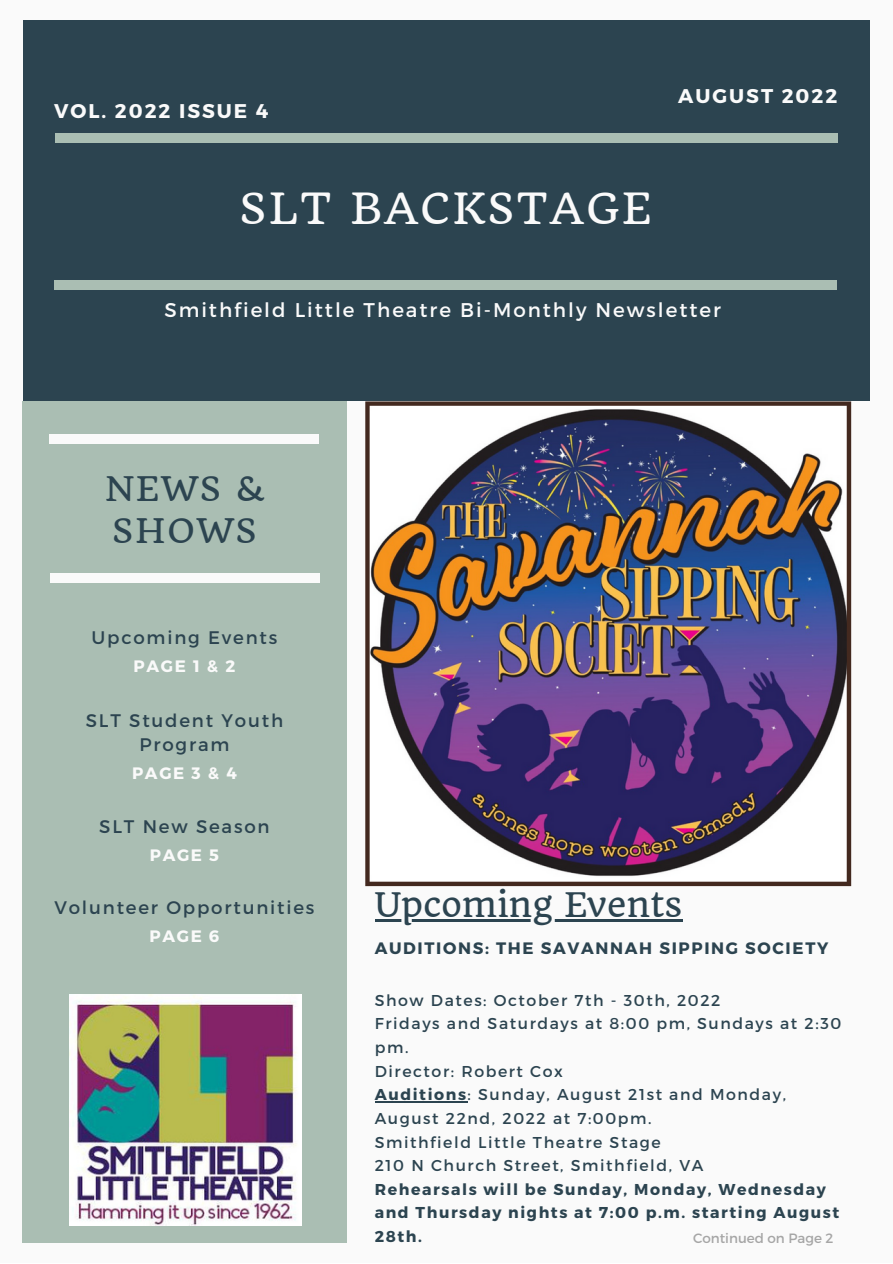
<style>
.page{position:relative;width:893px;height:1264px;background:#fff}
.page>*{position:absolute;margin:0;border:0;box-sizing:border-box;transform-origin:0 0}
.t1{font:42px "Quando";letter-spacing:.05em;color:#fafafa}
.t2{font:33px "Quando";color:#2c4450}
.t3{font:33px/41.5px "Quando";letter-spacing:.05em;color:#2c4450}
.t4{font:19.8px "Montserrat";letter-spacing:.1em;color:#fafafa}
.t5{font:700 19.8px "Montserrat";letter-spacing:.1em;color:#fafafa}
.t6{font:18.15px/24.8px "Montserrat";letter-spacing:.1em;color:#2c4450;text-align:center}
.t7{font:700 16.5px "Montserrat";letter-spacing:.1em;color:#2c4450}
.t8{font:700 16.5px "Montserrat";letter-spacing:.1em;color:#fafafa}
.t9{font:15.75px/23.5px "Montserrat";letter-spacing:.1em;color:#2c4450}
.t10{font:700 15.75px/23.5px "Montserrat";letter-spacing:.1em;color:#2c4450}
.t11{font:13.5px "Montserrat";color:#a6a6a6}
.s1{font-weight:700}
</style>
<div class="page">
<div style="left:0;top:0;width:892px;height:1262px;background:#fafafa"></div>
<div style="left:23px;top:20px;width:846px;height:380px;background:#2c4450"></div>
<div style="left:23px;top:401px;width:323px;height:841px;background:#aabeb3"></div>
<div style="left:55px;top:133px;width:782px;height:9px;background:#aabeb3"></div>
<div style="left:54px;top:280px;width:782px;height:9px;background:#aabeb3"></div>
<div style="left:49px;top:435px;width:270px;height:9px;background:#fafafa"></div>
<div style="left:50px;top:573px;width:270px;height:9px;background:#fafafa"></div>
<img style="left:69px;top:994px;width:232px;height:231px">
<hr style="left:375px;top:919px;width:307px;height:2px;background:#2c4450">
<hr style="left:375px;top:1101px;width:92px;height:1px;background:#2c4450">
<svg style="left:365px;top:401px;width:486px;height:485px"></svg>
<p class="t5" style="left:54px;top:98px;width:216px">VOL. 2022 ISSUE 4</p>
<p class="t5" style="left:678px;top:83px;width:160px">AUGUST 2022</p>
<h1 class="t1" style="left:239px;top:182px;width:413px">SLT BACKSTAGE</h1>
<p class="t4" style="left:164px;top:297px;width:558px">Smithfield Little Theatre Bi-Monthly Newsletter</p>
<h2 class="t3" style="left:105px;top:468px;width:160px">NEWS &amp;<br>SHOWS</h2>
<p class="t6" style="left:91px;top:624px;width:187px">Upcoming Events</p>
<p class="t8" style="left:133px;top:655px;width:103px">PAGE 1 &amp; 2</p>
<p class="t6" style="left:86px;top:706px;width:199px">SLT Student Youth<br>Program</p>
<p class="t8" style="left:132px;top:762px;width:106px">PAGE 3 &amp; 4</p>
<p class="t6" style="left:99px;top:813px;width:172px">SLT New Season</p>
<p class="t8" style="left:150px;top:844px;width:71px">PAGE 5</p>
<p class="t6" style="left:54px;top:894px;width:261px">Volunteer Opportunities</p>
<p class="t8" style="left:149px;top:925px;width:71px">PAGE 6</p>
<h2 class="t2" style="left:375px;top:884px;width:309px">Upcoming Events</h2>
<p class="t7" style="left:375px;top:937px;width:455px">AUDITIONS: THE SAVANNAH SIPPING SOCIETY</p>
<p class="t9" style="left:375px;top:987px;width:468px">Show Dates: October 7th - 30th, 2022<br>Fridays and Saturdays at 8:00 pm, Sundays at 2:30 pm.<br>Director: Robert Cox<br><span class="s1">Auditions</span>: Sunday, August 21st and Monday,<br>August 22nd, 2022 at 7:00pm.<br>Smithfield Little Theatre Stage<br>210 N Church Street, Smithfield, VA</p>
<p class="t10" style="left:375px;top:1176px;width:466px">Rehearsals will be Sunday, Monday, Wednesday and Thursday nights at 7:00 p.m. starting August<br>28th.</p>
<p class="t11" style="left:693px;top:1229px;width:142px">Continued on Page 2</p>
</div>
